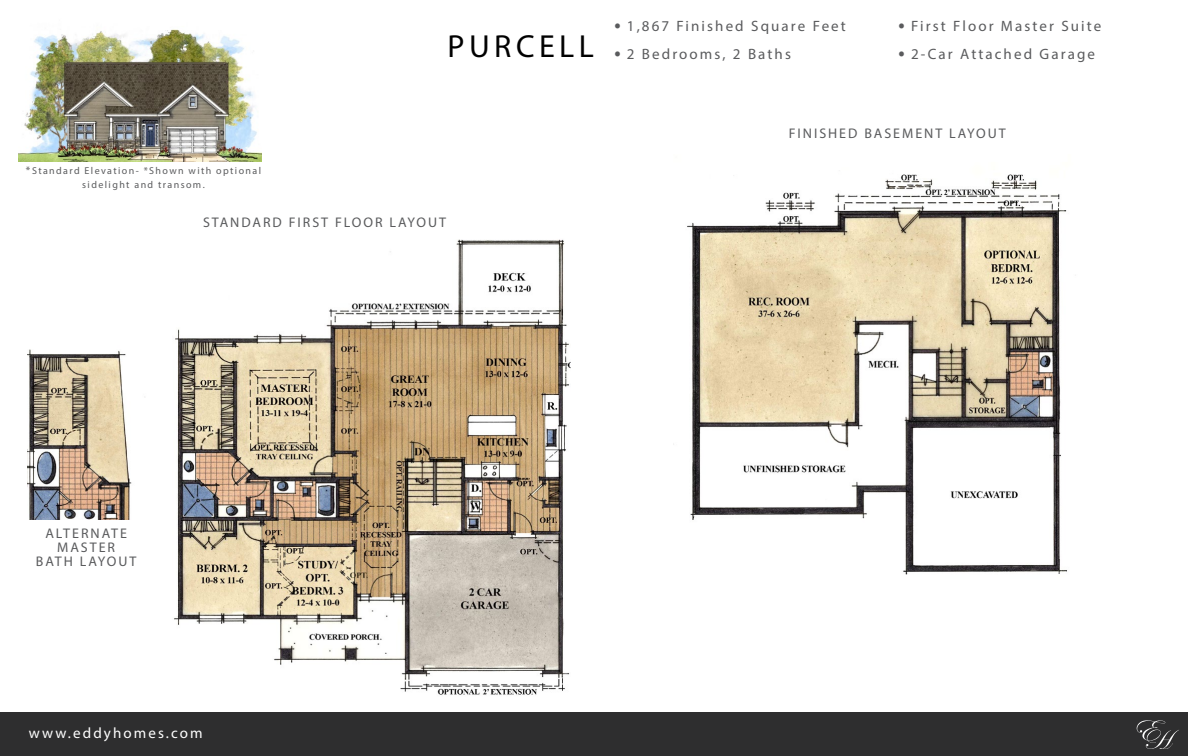
<style>
.page{position:relative;width:1188px;height:756px;background:#fff}
.page>*{position:absolute;margin:0;border:0;box-sizing:border-box;transform-origin:0 0}
.t1{font:40px "Myriad Pro";color:#5a5b5d}
.t2{font:32px "Myriad Pro";letter-spacing:.14em;color:#000}
.t3{font:15px "Myriad Pro";letter-spacing:.14em;color:#5a5b5d}
.t4{font:15px "Myriad Pro";letter-spacing:.14em;color:#fff}
.t5{font:14px/14px "Myriad Pro";letter-spacing:.14em;color:#5a5b5d;text-align:center}
.t6{font:10px/14px "Myriad Pro";letter-spacing:.14em;color:#5a5b5d;text-align:center}
.s1{font-size:11px}
</style>
<div class="page">
<div style="left:0;top:713px;width:1188px;height:43px;background:#2e2e2f"></div>
<svg style="left:1137px;top:720px;width:42px;height:29px"></svg>
<img style="left:673px;top:174px;width:394px;height:401px">
<img style="left:27px;top:349px;width:105px;height:171px">
<img style="left:18px;top:29px;width:243px;height:132px">
<img style="left:174px;top:239px;width:396px;height:456px">
<h2 class="t2" style="left:448px;top:27px;width:148px">PURCELL</h2>
<h1 class="t1" style="left:613px;top:-10px;width:10px">.</h1>
<p class="t3" style="left:627px;top:17px;width:220px">1,867 Finished Square Feet</p>
<h1 class="t1" style="left:613px;top:18px;width:10px">.</h1>
<p class="t3" style="left:627px;top:45px;width:166px">2 Bedrooms, 2 Baths</p>
<h1 class="t1" style="left:897px;top:-10px;width:10px">.</h1>
<p class="t3" style="left:911px;top:17px;width:192px">First Floor Master Suite</p>
<h1 class="t1" style="left:897px;top:18px;width:10px">.</h1>
<p class="t3" style="left:911px;top:45px;width:185px">2-Car Attached Garage</p>
<p class="t6" style="left:26px;top:163px;width:237px"><span class="s1">*</span>Standard Elevation- *Shown with optional sidelight and transom.</p>
<p class="t5" style="left:203px;top:215px;width:245px">STANDARD FIRST FLOOR LAYOUT</p>
<p class="t5" style="left:789px;top:126px;width:219px">FINISHED BASEMENT LAYOUT</p>
<p class="t5" style="left:36px;top:526px;width:102px">ALTERNATE<br>MASTER<br>BATH LAYOUT</p>
<p class="t4" style="left:29px;top:724px;width:175px">www.eddyhomes.com</p>
</div>
